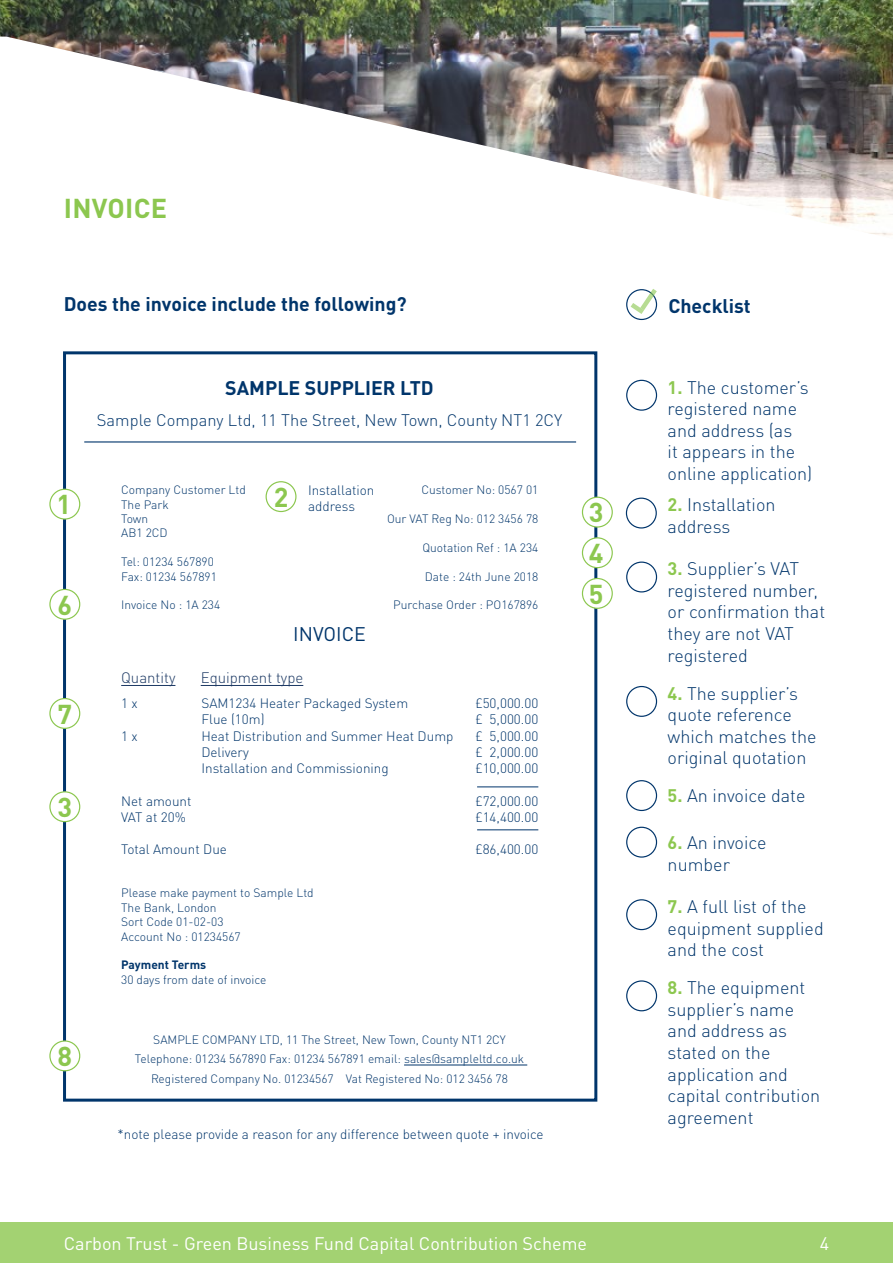
<style>
.page{position:relative;width:893px;height:1263px;background:#fff}
.page>*{position:absolute;margin:0;border:0;box-sizing:border-box;transform-origin:0 0}
.t1{font:700 27px/40.7px "DINOT";letter-spacing:.01em;color:#8cc74f;text-align:justify}
.t2{font:700 19.5px "DINOT";color:#00356b}
.t3{font:19.5px "DINOT";color:#00356b}
.t4{font:300 18px/21.6px "DINOT";color:#00356b}
.t5{font:18px "DINOT";color:#fff}
.t6{font:300 16.5px "DINOT";color:#00356b}
.t7{font:300 15px "DINOT";color:#1b3863}
.t8{font:300 13.5px/16.2px "DINOT";color:#00356b}
.t9{font:300 12px/14.4px "DINOT";color:#00356b}
.t10{font:700 12px "DINOT";color:#00356b}
.s1{font-weight:700;color:#8cc74f}
</style>
<div class="page">
<div style="left:0;top:1222px;width:893px;height:41px;background:#a3d272"></div>
<img style="left:0;top:0;width:893px;height:236px">
<div style="left:63px;top:351px;width:534px;height:750px;border:3px solid #00356b"></div>
<div style="left:626px;top:289px;width:31px;height:31px;border:1px solid #00356b;border-radius:50%"></div>
<div style="left:626px;top:380px;width:31px;height:31px;border:1px solid #00356b;border-radius:50%"></div>
<svg style="left:626px;top:289px;width:32px;height:29px"></svg>
<hr style="left:84px;top:441px;width:492px;height:1px;background:#00356b">
<hr style="left:404px;top:1065px;width:123px;height:1px;background:#00356b">
<div style="left:50px;top:489px;width:30px;height:30px;background:#fff;border-radius:50%"></div>
<div style="left:49px;top:489px;width:31px;height:31px;border:1px solid #8cc74f;border-radius:50%"></div>
<div style="left:50px;top:589px;width:30px;height:30px;background:#fff;border-radius:50%"></div>
<div style="left:49px;top:589px;width:31px;height:31px;border:1px solid #8cc74f;border-radius:50%"></div>
<div style="left:50px;top:698px;width:30px;height:30px;background:#fff;border-radius:50%"></div>
<div style="left:49px;top:698px;width:31px;height:31px;border:1px solid #8cc74f;border-radius:50%"></div>
<div style="left:50px;top:792px;width:30px;height:30px;background:#fff;border-radius:50%"></div>
<div style="left:49px;top:791px;width:31px;height:31px;border:1px solid #8cc74f;border-radius:50%"></div>
<div style="left:50px;top:1041px;width:30px;height:30px;background:#fff;border-radius:50%"></div>
<div style="left:49px;top:1040px;width:31px;height:31px;border:1px solid #8cc74f;border-radius:50%"></div>
<div style="left:582px;top:497px;width:30px;height:30px;background:#fff;border-radius:50%"></div>
<div style="left:582px;top:497px;width:31px;height:31px;border:1px solid #8cc74f;border-radius:50%"></div>
<div style="left:582px;top:538px;width:30px;height:30px;background:#fff;border-radius:50%"></div>
<div style="left:582px;top:537px;width:31px;height:31px;border:1px solid #8cc74f;border-radius:50%"></div>
<div style="left:582px;top:578px;width:30px;height:30px;background:#fff;border-radius:50%"></div>
<div style="left:582px;top:578px;width:31px;height:31px;border:1px solid #8cc74f;border-radius:50%"></div>
<hr style="left:477px;top:787px;width:61px;height:1px;background:#00356b">
<hr style="left:477px;top:829px;width:61px;height:1px;background:#00356b">
<div style="left:626px;top:561px;width:31px;height:31px;border:1px solid #00356b;border-radius:50%"></div>
<div style="left:626px;top:498px;width:31px;height:30px;border:1px solid #00356b;border-radius:50%"></div>
<div style="left:626px;top:686px;width:31px;height:31px;border:1px solid #00356b;border-radius:50%"></div>
<div style="left:626px;top:899px;width:31px;height:31px;border:1px solid #00356b;border-radius:50%"></div>
<div style="left:626px;top:980px;width:31px;height:31px;border:1px solid #00356b;border-radius:50%"></div>
<div style="left:626px;top:780px;width:31px;height:31px;border:1px solid #00356b;border-radius:50%"></div>
<div style="left:626px;top:827px;width:31px;height:31px;border:1px solid #00356b;border-radius:50%"></div>
<div style="left:266px;top:481px;width:30px;height:31px;border:1px solid #8cc74f;border-radius:50%"></div>
<hr style="left:121px;top:685px;width:54px;height:1px;background:#1b3863">
<hr style="left:201px;top:685px;width:102px;height:1px;background:#1b3863">
<h1 class="t1" style="left:64px;top:187px;width:105px">INVOICE</h1>
<h2 class="t2" style="left:64px;top:292px;width:344px">Does the invoice include the following?</h2>
<h2 class="t2" style="left:668px;top:293px;width:84px">Checklist</h2>
<h1 class="t1" style="left:56px;top:484px;width:16px">1</h1>
<h1 class="t1" style="left:58px;top:584px;width:16px">6</h1>
<h1 class="t1" style="left:58px;top:693px;width:16px">7</h1>
<h1 class="t1" style="left:58px;top:786px;width:16px">3</h1>
<h1 class="t1" style="left:58px;top:1035px;width:16px">8</h1>
<h2 class="t2" style="left:225px;top:375px;width:210px">SAMPLE SUPPLIER LTD</h2>
<h3 class="t6" style="left:97px;top:410px;width:467px">Sample Company Ltd, 11 The Street, New Town, County NT1 2CY</h3>
<p class="t9" style="left:121px;top:483px;width:126px">Company Customer Ltd<br>The Park<br>Town<br>AB1 2CD</p>
<p class="t9" style="left:121px;top:555px;width:97px">Tel: 01234 567890<br>Fax: 01234 567891</p>
<p class="t9" style="left:121px;top:597px;width:101px">Invoice No : 1A 234</p>
<p class="t8" style="left:274px;top:481px;width:102px;text-indent:34px">Installation<br><sup>2</sup> address</p>
<h2 class="t3" style="left:293px;top:622px;width:74px">INVOICE</h2>
<p class="t9" style="left:421px;top:483px;width:118px">Customer No: 0567 01</p>
<p class="t9" style="left:387px;top:511px;width:153px">Our VAT Reg No: 012 3456 78</p>
<p class="t9" style="left:422px;top:540px;width:117px">Quotation Ref : 1A 234</p>
<p class="t9" style="left:425px;top:569px;width:115px">Date : 24th June 2018</p>
<p class="t9" style="left:393px;top:598px;width:147px">Purchase Order : PO167896</p>
<p class="t7" style="left:121px;top:669px;width:56px">Quantity</p>
<p class="t7" style="left:201px;top:669px;width:104px">Equipment type</p>
<p class="t8" style="left:121px;top:695px;width:18px">1 x</p>
<p class="t8" style="left:121px;top:728px;width:18px">1 x</p>
<p class="t8" style="left:201px;top:695px;width:254px">SAM1234 Heater Packaged System<br>Flue (10m)<br>Heat Distribution and Summer Heat Dump<br>Delivery<br>Installation and Commissioning</p>
<p class="t8" style="left:121px;top:792px;width:72px">Net amount<br>VAT at 20%</p>
<p class="t8" style="left:121px;top:841px;width:107px">Total Amount Due</p>
<p class="t9" style="left:121px;top:886px;width:194px">Please make payment to Sample Ltd<br>The Bank, London<br>Sort Code 01-02-03<br>Account No : 01234567</p>
<p class="t10" style="left:121px;top:957px;width:87px">Payment Terms</p>
<p class="t9" style="left:121px;top:972px;width:147px">30 days from date of invoice</p>
<p class="t8" style="left:475px;top:695px;width:64px;text-align:justify">£50,000.00 £ 5,000.00 £ 5,000.00 £ 2,000.00 £10,000.00</p>
<p class="t8" style="left:475px;top:792px;width:64px">£72,000.00 £14,400.00</p>
<p class="t8" style="left:475px;top:841px;width:64px">£86,400.00</p>
<p class="t9" style="left:135px;top:1029px;width:391px;line-height:19.5px;text-align:center">SAMPLE COMPANY LTD, 11 The Street, New Town, County NT1 2CY<br>Telephone: 01234 567890 Fax: 01234 567891 email: sales@sampleltd.co.uk<br>Registered Company No. 01234567 Vat Registered No: 012 3456 78</p>
<p class="t8" style="left:118px;top:1126px;width:427px">*note please provide a reason for any difference between quote + invoice</p>
<h1 class="t1" style="left:589px;top:491px;width:16px">3<br>4<br>5</h1>
<h3 class="t4" style="left:668px;top:376px;width:146px"><span class="s1">1.</span> The customer’s registered name and address (as<br>it appears in the online application)</h3>
<h3 class="t4" style="left:668px;top:494px;width:109px"><span class="s1">2.</span> Installation address</h3>
<h3 class="t4" style="left:668px;top:558px;width:159px"><span class="s1">3.</span> Supplier’s VAT registered number, or confirmation that they are not VAT registered</h3>
<h3 class="t4" style="left:668px;top:682px;width:150px"><span class="s1">4.</span> The supplier’s quote reference which matches the original quotation</h3>
<h3 class="t4" style="left:668px;top:785px;width:139px"><span class="s1">5.</span> An invoice date</h3>
<h3 class="t4" style="left:668px;top:831px;width:100px"><span class="s1">6.</span> An invoice number</h3>
<h3 class="t4" style="left:668px;top:895px;width:158px"><span class="s1">7.</span> A full list of the equipment supplied and the cost</h3>
<h3 class="t4" style="left:668px;top:977px;width:154px"><span class="s1">8.</span> The equipment supplier’s name and address as stated on the application and capital contribution agreement</h3>
<h3 class="t5" style="left:64px;top:1232px;width:525px">Carbon Trust - Green Business Fund Capital Contribution Scheme</h3>
<h3 class="t5" style="left:820px;top:1232px;width:11px">4</h3>
</div>
